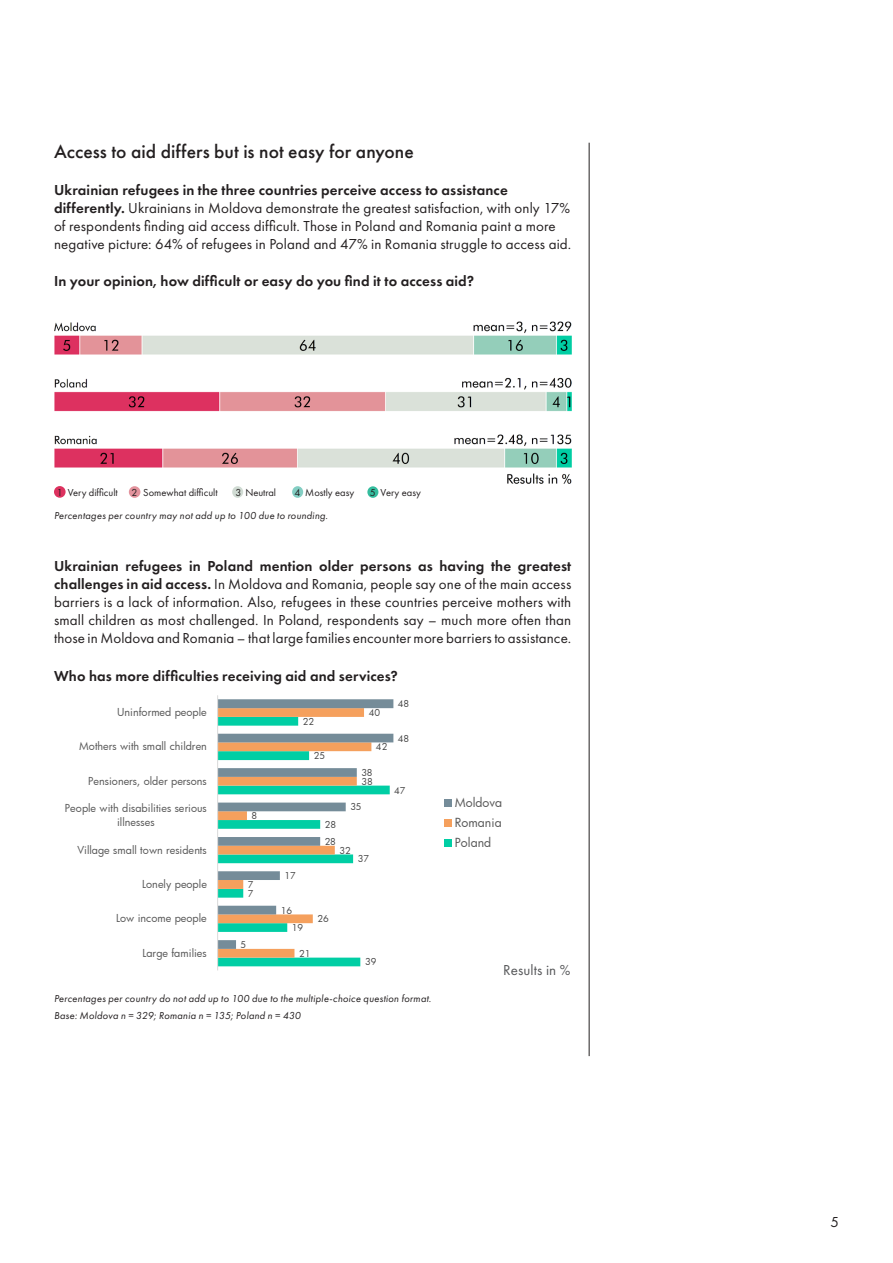
<style>
.page{position:relative;width:893px;height:1263px;background:#fff}
.page>*{position:absolute;margin:0;border:0;box-sizing:border-box;transform-origin:0 0}
.t1{font:500 19.5px "Futura PT";color:#231f20}
.t2{font:15px/18px "Futura PT";letter-spacing:.005em;color:#231f20}
.t3{font:600 15px "Futura PT";letter-spacing:.01em;color:#231f20}
.t4{font:15px "Futura PT";letter-spacing:.01em;color:#57585a}
.t5{font:12.3px/20.2px "Futura";letter-spacing:.005em;color:#595959;text-align:justify}
.t6{font:10.8px/14.1px "Futura";color:#595959;text-align:center}
.t7{font:italic 10.5px "Futura PT";letter-spacing:.02em;color:#231f20}
.Body{font:10.5px "Futura PT";color:#231f20}
.t8{font:9.3px "Futura";color:#404040}
.s1{font-weight:600}
</style>
<div class="page">
<img style="left:54px;top:321px;width:517px;height:163px">
<svg style="left:218px;top:699px;width:175px;height:267px"></svg>
<hr style="left:217px;top:695px;width:1px;height:275px;background:#d9d9d9">
<div style="left:444px;top:799px;width:7px;height:7px;background:#758c99"></div>
<div style="left:444px;top:819px;width:7px;height:7px;background:#f5a05d"></div>
<div style="left:444px;top:839px;width:7px;height:8px;background:#00cea4"></div>
<hr style="left:589px;top:143px;width:1px;height:913px;background:#231f20">
<div style="left:54px;top:486px;width:12px;height:12px;background:#dd325f;border-radius:50%"></div>
<div style="left:129px;top:486px;width:11px;height:12px;background:#e3939d;border-radius:50%"></div>
<div style="left:232px;top:486px;width:11px;height:12px;background:#d0dbd3;border-radius:50%"></div>
<div style="left:292px;top:486px;width:11px;height:12px;background:#83cec3;border-radius:50%"></div>
<div style="left:367px;top:486px;width:11px;height:12px;background:#34bd9e;border-radius:50%"></div>
<h1 class="t1" style="left:54px;top:139px;width:361px">Access to aid differs but is not easy for anyone</h1>
<h1 class="t2" style="left:54px;top:180px;width:519px"><span class="s1">Ukrainian refugees in the three countries perceive access to assistance differently.</span> Ukrainians in Moldova demonstrate the greatest satisfaction, with only 17% of respondents finding aid access difficult. Those in Poland and Romania paint a more negative picture: 64% of refugees in Poland and 47% in Romania struggle to access aid.</h1>
<h1 class="t3" style="left:54px;top:271px;width:422px">In your opinion, how difficult or easy do you find it to access aid?</h1>
<h1 class="Body" style="left:57px;top:486px;width:7px">1</h1>
<p class="Body" style="left:68px;top:486px;width:52px">Very difficult</p>
<h1 class="Body" style="left:132px;top:486px;width:7px">2</h1>
<p class="Body" style="left:143px;top:486px;width:76px">Somewhat difficult</p>
<h1 class="Body" style="left:235px;top:486px;width:42px">3 Neutral</h1>
<h1 class="Body" style="left:294px;top:486px;width:7px">4</h1>
<p class="Body" style="left:305px;top:486px;width:51px">Mostly easy</p>
<h1 class="Body" style="left:370px;top:486px;width:7px">5</h1>
<p class="Body" style="left:381px;top:486px;width:42px">Very easy</p>
<h1 class="t7" style="left:54px;top:509px;width:275px">Percentages per country may not add up to 100 due to rounding.</h1>
<h1 class="t2" style="left:54px;top:556px;width:519px;text-align:justify"><span class="s1">Ukrainian refugees in Poland mention older persons as having the greatest challenges in aid access.</span> In Moldova and Romania, people say one of the main access barriers is a lack of information. Also, refugees in these countries perceive mothers with small children as most challenged. In Poland, respondents say – much more often than those in Moldova and Romania – that large families encounter more barriers to assistance.</h1>
<h1 class="t3" style="left:54px;top:666px;width:345px">Who has more difficulties receiving aid and services?</h1>
<p class="t6" style="left:117px;top:705px;width:91px">Uninformed people</p>
<p class="t8" style="left:303px;top:715px;width:13px">22</p>
<p class="t8" style="left:369px;top:706px;width:13px">40</p>
<p class="t8" style="left:398px;top:697px;width:13px">48</p>
<p class="t6" style="left:79px;top:739px;width:129px">Mothers with small children</p>
<p class="t8" style="left:314px;top:749px;width:13px">25</p>
<p class="t8" style="left:376px;top:741px;width:13px">42</p>
<p class="t8" style="left:398px;top:732px;width:13px">48</p>
<p class="t6" style="left:88px;top:773px;width:120px">Pensioners, older persons</p>
<p class="t8" style="left:361px;top:766px;width:13px">38</p>
<p class="t8" style="left:361px;top:775px;width:13px">38</p>
<p class="t8" style="left:394px;top:784px;width:13px">47</p>
<p class="t6" style="left:65px;top:801px;width:144px">People with disabilities serious illnesses</p>
<p class="t8" style="left:252px;top:809px;width:7px">8</p>
<p class="t8" style="left:325px;top:818px;width:13px">28</p>
<p class="t8" style="left:350px;top:801px;width:13px">35</p>
<p class="t6" style="left:77px;top:842px;width:131px">Village small town residents</p>
<p class="t8" style="left:325px;top:835px;width:12px">28</p>
<p class="t8" style="left:339px;top:844px;width:13px">32</p>
<p class="t8" style="left:358px;top:853px;width:13px">37</p>
<p class="t6" style="left:142px;top:877px;width:66px">Lonely people</p>
<p class="t8" style="left:248px;top:878px;width:7px">7</p>
<p class="t8" style="left:248px;top:887px;width:7px">7</p>
<p class="t8" style="left:284px;top:869px;width:13px">17</p>
<p class="t6" style="left:116px;top:911px;width:92px">Low income people</p>
<p class="t8" style="left:281px;top:904px;width:13px">16</p>
<p class="t8" style="left:292px;top:921px;width:13px">19</p>
<p class="t8" style="left:317px;top:912px;width:13px">26</p>
<p class="t6" style="left:142px;top:945px;width:66px">Large families</p>
<p class="t8" style="left:241px;top:938px;width:7px">5</p>
<p class="t8" style="left:299px;top:947px;width:13px">21</p>
<p class="t8" style="left:365px;top:956px;width:13px">39</p>
<h1 class="t7" style="left:54px;top:992px;width:379px">Percentages per country do not add up to 100 due to the multiple-choice question format.</h1>
<h1 class="t7" style="left:54px;top:1009px;width:248px">Base: Moldova n = 329; Romania n = 135; Poland n = 430</h1>
<p class="t5" style="left:455px;top:792px;width:49px">Moldova Romania Poland</p>
<h1 class="t4" style="left:503px;top:961px;width:69px">Results in %</h1>
<p class="t2" style="left:830px;top:1213px;width:10px">5</p>
</div>
